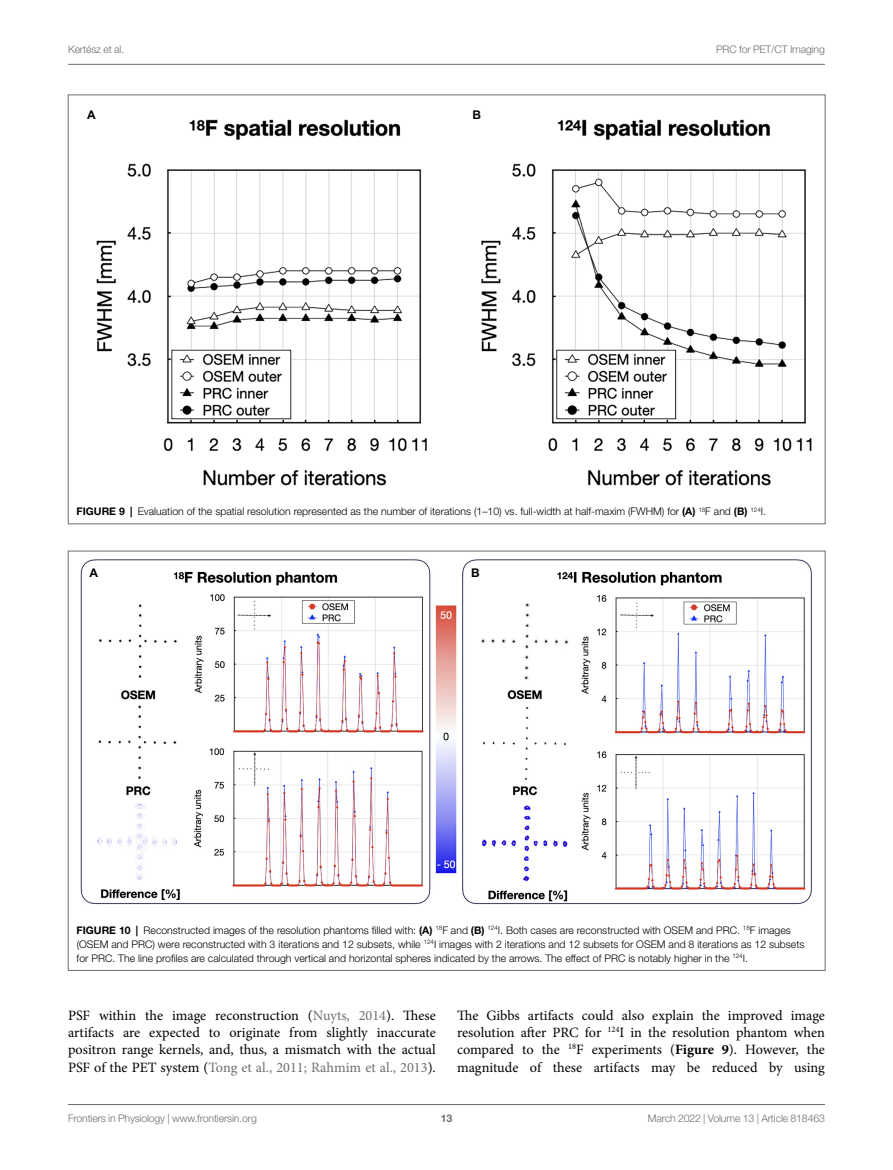
<style>
.page{position:relative;width:893px;height:1170px;background:#fff}
.page>*{position:absolute;margin:0;border:0;box-sizing:border-box;transform-origin:0 0}
.TEXT{font:14.25px/17.2px "Minion Pro";color:#000;text-align:justify}
.t1{font:700 12px "Arial";color:#000}
.FIG_LEG{font:300 10.5px/14.2px "Helvetica Neue LT Std";color:#000}
.t2{font:300 10.5px "Helvetica Neue LT Std";letter-spacing:-.015em;color:#6d6e71}
.t3{font:700 10.5px "Helvetica Neue LT Std";color:#6d6e71}
.s1{font-weight:700}
.s2{color:#6d6e71}
</style>
<div class="page">
<hr style="left:68px;top:64px;width:757px;height:1px;background:#6d6e71">
<hr style="left:68px;top:1104px;width:757px;height:1px;background:#6d6e71">
<img style="left:96px;top:119px;width:716px;height:367px">
<img style="left:81px;top:559px;width:731px;height:345px">
<p class="t2" style="left:68px;top:42px;width:58px">Kertész et al.</p>
<p class="t2" style="left:716px;top:42px;width:110px">PRC for PET/CT Imaging</p>
<p class="t1" style="left:87px;top:106px;width:10px">A</p>
<p class="t1" style="left:472px;top:106px;width:10px">B</p>
<p class="FIG_LEG" style="left:77px;top:504px;width:691px"><span class="s1">FIGURE 9 |</span> Evaluation of the spatial resolution represented as the number of iterations (1–10) vs. full-width at half-maxim (FWHM) for <span class="s1">(A)</span> <sup>18</sup>F and <span class="s1">(B)</span> <sup>124</sup>I.</p>
<p class="t1" style="left:89px;top:564px;width:10px">A</p>
<p class="t1" style="left:471px;top:564px;width:10px">B</p>
<p class="FIG_LEG" style="left:77px;top:922px;width:729px"><span class="s1">FIGURE 10 |</span> Reconstructed images of the resolution phantoms filled with: <span class="s1">(A)</span> <sup>18</sup>F and <span class="s1">(B)</span> <sup>124</sup>I. Both cases are reconstructed with OSEM and PRC. <sup>18</sup>F images (OSEM and PRC) were reconstructed with 3 iterations and 12 subsets, while <sup>124</sup>I images with 2 iterations and 12 subsets for OSEM and 8 iterations as 12 subsets for PRC. The line profiles are calculated through vertical and horizontal spheres indicated by the arrows. The effect of PRC is notably higher in the <sup>124</sup>I.</p>
<p class="TEXT" style="left:68px;top:1006px;width:369px">PSF within the image reconstruction (<span class="s2">Nuyts, 2014</span>). These artifacts are expected to originate from slightly inaccurate positron range kernels, and, thus, a mismatch with the actual PSF of the PET system (<span class="s2">Tong et al., 2011; Rahmim et al., 2013</span>).</p>
<p class="TEXT" style="left:457px;top:1006px;width:369px">The Gibbs artifacts could also explain the improved image resolution after PRC for <sup>124</sup>I in the resolution phantom when compared to the <sup>18</sup>F experiments (<span class="s1">Figure 9</span>). However, the magnitude of these artifacts may be reduced by using</p>
<p class="t2" style="left:68px;top:1111px;width:190px">Frontiers in Physiology | www.frontiersin.org</p>
<p class="t3" style="left:441px;top:1111px;width:13px">13</p>
<p class="t2" style="left:648px;top:1111px;width:178px">March 2022 | Volume 13 | Article 818463</p>
</div>
